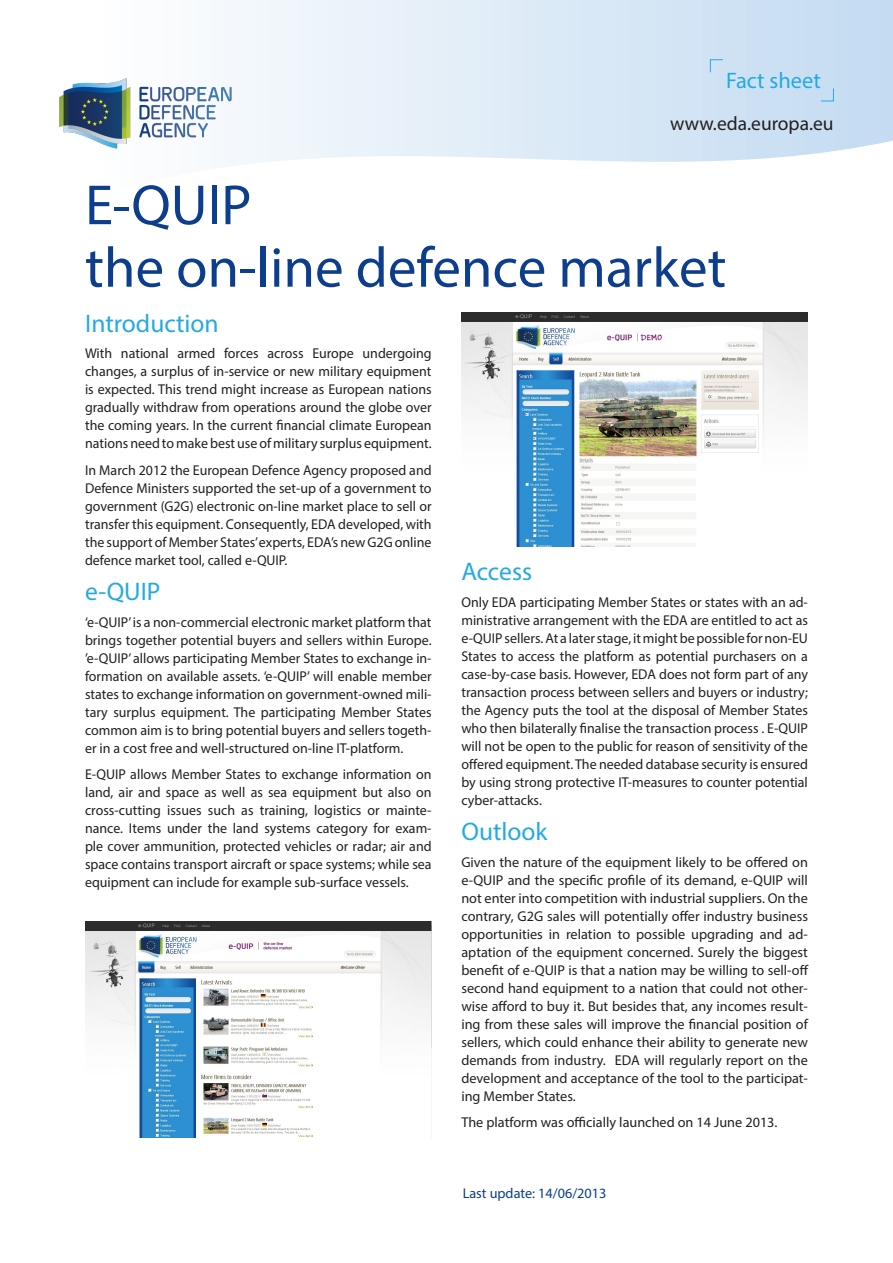
<style>
.page{position:relative;width:893px;height:1263px;background:#fff}
.page>*{position:absolute;margin:0;border:0;box-sizing:border-box;transform-origin:0 0}
.t1{font:57px "Myriad Pro";color:#0d3e8d}
.t2{font:25.5px "Myriad Pro";color:#24aae1}
.t3{font:22.5px "Myriad Pro";color:#24aae1}
.t4{font:19.5px "Myriad Pro";color:#231f20}
.t5{font:14.25px/18px "Myriad Pro";color:#231f20;text-align:justify}
.t6{font:14.25px "Myriad Pro";color:#0d3e8d}
</style>
<div class="page">
<svg style="left:225px;top:0;width:668px;height:167px;background:#ddeaf7"></svg>
<svg style="left:710px;top:59px;width:13px;height:14px"></svg>
<svg style="left:820px;top:88px;width:14px;height:13px"></svg>
<img style="left:85px;top:921px;width:347px;height:217px">
<img style="left:461px;top:313px;width:347px;height:233px">
<img style="left:59px;top:60px;width:190px;height:105px">
<p class="t3" style="left:726px;top:66px;width:96px">Fact sheet</p>
<p class="t4" style="left:670px;top:111px;width:165px">www.eda.europa.eu</p>
<p class="t1" style="left:85px;top:170px;width:168px">E-QUIP</p>
<p class="t1" style="left:85px;top:232px;width:643px">the on-line defence market</p>
<p class="t2" style="left:85px;top:307px;width:135px">Introduction</p>
<p class="t5" style="left:85px;top:344px;width:348px">With national armed forces across Europe undergoing changes, a surplus of in-service or new military equipment is expected. This trend might increase as European nations gradually withdraw from operations around the globe over the coming years. In the current financial climate European nations need to make best use of military surplus equipment.</p>
<p class="t5" style="left:85px;top:461px;width:348px">In March 2012 the European Defence Agency proposed and Defence Ministers supported the set-up of a government to government (G2G) electronic on-line market place to sell or transfer this equipment. Consequently, EDA developed, with the support of Member States’ experts, EDA’s new G2G online defence market tool, called e-QUIP.</p>
<p class="t2" style="left:85px;top:576px;width:77px">e-QUIP</p>
<p class="t5" style="left:85px;top:613px;width:348px">‘e-QUIP’ is a non-commercial electronic market platform that brings together potential buyers and sellers within Europe. ’e-QUIP’ allows participating Member States to exchange in&shy;formation on available assets. ‘e-QUIP’ will enable member states to exchange information on government-owned mili&shy;tary surplus equipment. The participating Member States common aim is to bring potential buyers and sellers togeth&shy;er in a cost free and well-structured on-line IT-platform.</p>
<p class="t5" style="left:85px;top:765px;width:348px">E-QUIP allows Member States to exchange information on land, air and space as well as sea equipment but also on cross-cutting issues such as training, logistics or mainte&shy;nance. Items under the land systems category for exam&shy;ple cover ammunition, protected vehicles or radar; air and space contains transport aircraft or space systems; while sea equipment can include for example sub-surface vessels.</p>
<p class="t2" style="left:461px;top:556px;width:72px">Access</p>
<p class="t5" style="left:461px;top:593px;width:348px">Only EDA participating Member States or states with an ad&shy;ministrative arrangement with the EDA are entitled to act as e-QUIP sellers. At a later stage, it might be possible for non-EU States to access the platform as potential purchasers on a case-by-case basis. However, EDA does not form part of any transaction process between sellers and buyers or industry; the Agency puts the tool at the disposal of Member States who then bilaterally finalise the transaction process . E-QUIP will not be open to the public for reason of sensitivity of the offered equipment. The needed database security is ensured by using strong protective IT-measures to counter potential cyber-attacks.</p>
<p class="t2" style="left:461px;top:816px;width:88px">Outlook</p>
<p class="t5" style="left:461px;top:853px;width:349px">Given the nature of the equipment likely to be offered on e-QUIP and the specific profile of its demand, e-QUIP will not enter into competition with industrial suppliers. On the contrary, G2G sales will potentially offer industry business opportunities in relation to possible upgrading and ad&shy;aptation of the equipment concerned. Surely the biggest benefit of e-QUIP is that a nation may be willing to sell-off second hand equipment to a nation that could not other&shy;wise afford to buy it. But besides that, any incomes result&shy;ing from these sales will improve the financial position of sellers, which could enhance their ability to generate new demands from industry. EDA will regularly report on the development and acceptance of the tool to the participat&shy;ing Member States.</p>
<p class="t5" style="left:461px;top:1113px;width:318px">The platform was officially launched on 14 June 2013.</p>
<p class="t6" style="left:463px;top:1184px;width:145px">Last update: 14/06/2013</p>
</div>
